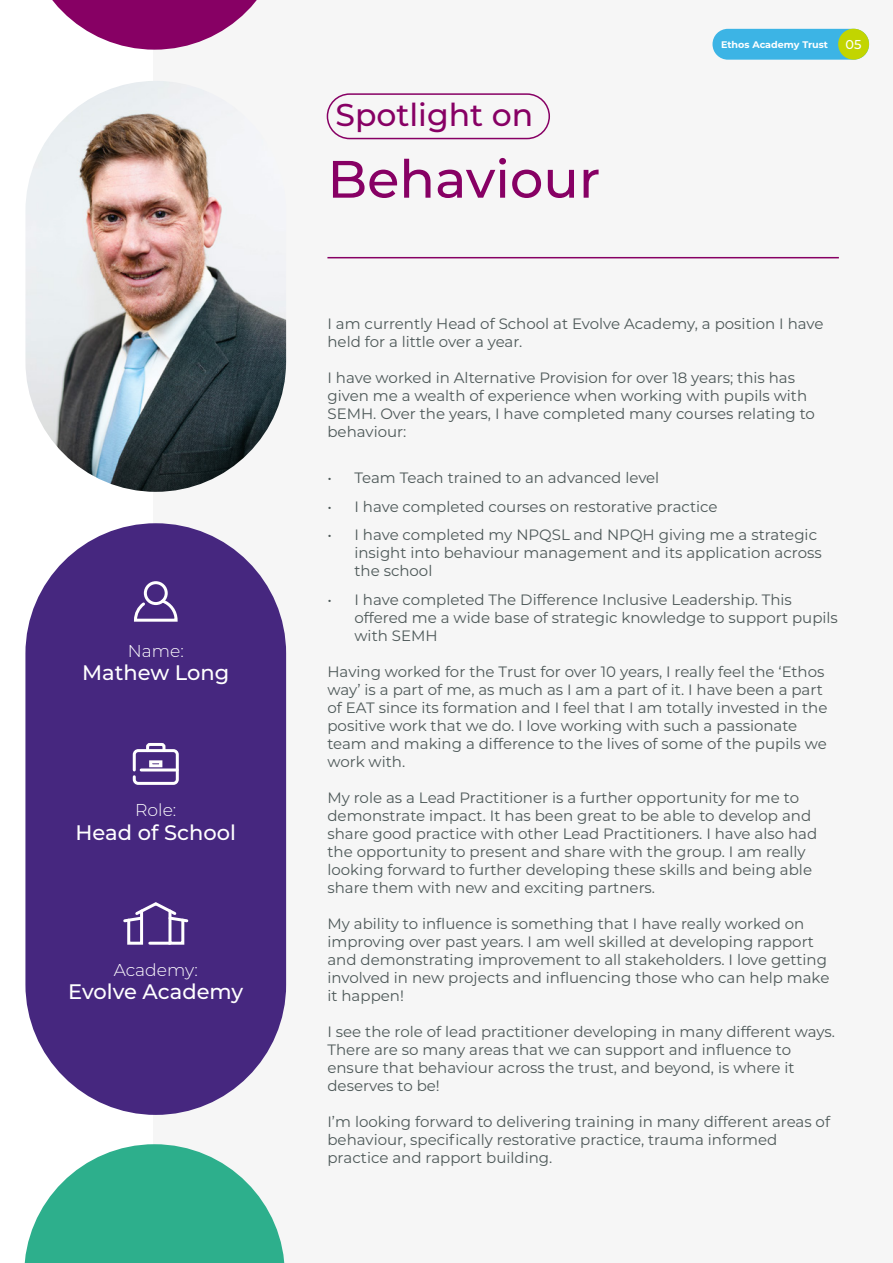
<style>
.page{position:relative;width:893px;height:1263px;background:#fff}
.page>*{position:absolute;margin:0;border:0;box-sizing:border-box;transform-origin:0 0}
.t1{font:500 52.5px "Montserrat";color:#870064}
.t2{font:500 31.5px "Montserrat";color:#870064}
.t3{font:500 21px "Montserrat";color:#fff}
.t4{font:300 17.25px "Montserrat";color:#fff}
.t5{font:15px/18px "Montserrat";color:#4d5858}
.t6{font:500 12.9px "Montserrat";color:#fff}
.t7{font:700 9.6px "Montserrat";color:#fff}
</style>
<div class="page">
<div style="left:153px;top:0;width:740px;height:1263px;background:#f6f6f6"></div>
<svg style="left:52px;top:0;width:205px;height:50px"></svg>
<svg style="left:24px;top:1144px;width:261px;height:119px"></svg>
<img style="left:25px;top:81px;width:261px;height:411px">
<div style="left:25px;top:523px;width:261px;height:592px;background:#46277f;border-radius:130px"></div>
<div style="left:144px;top:581px;width:24px;height:24px;border:3px solid #fff;border-radius:50%"></div>
<svg style="left:134px;top:597px;width:44px;height:25px"></svg>
<div style="left:133px;top:749px;width:46px;height:36px;border:3px solid #fff;border-radius:4px"></div>
<hr style="left:141px;top:768px;width:36px;height:3px;background:#fff">
<svg style="left:145px;top:743px;width:22px;height:10px"></svg>
<div style="left:149px;top:760px;width:13px;height:7px;border:3px solid #fff"></div>
<svg style="left:123px;top:902px;width:66px;height:43px"></svg>
<hr style="left:150px;top:942px;width:20px;height:3px;background:#fff">
<hr style="left:327px;top:257px;width:512px;height:1px;background:#870064">
<div style="left:327px;top:93px;width:223px;height:46px;border:2px solid #870064;border-radius:22px"></div>
<div style="left:712px;top:29px;width:157px;height:31px;background:#3cb4e5;border-radius:15px"></div>
<div style="left:838px;top:29px;width:31px;height:31px;background:#c2d500;border-radius:50%"></div>
<p class="t4" style="left:128px;top:639px;width:57px">Name:</p>
<h3 class="t3" style="left:82px;top:658px;width:149px">Mathew Long</h3>
<p class="t4" style="left:135px;top:798px;width:43px">Role:</p>
<h3 class="t3" style="left:76px;top:817px;width:162px">Head of School</h3>
<p class="t4" style="left:114px;top:958px;width:86px">Academy:</p>
<h3 class="t3" style="left:68px;top:977px;width:177px">Evolve Academy</h3>
<h2 class="t2" style="left:335px;top:93px;width:199px">Spotlight on</h2>
<h1 class="t1" style="left:327px;top:142px;width:274px">Behaviour</h1>
<p class="t7" style="left:721px;top:37px;width:108px">Ethos Academy Trust</p>
<p class="t6" style="left:845px;top:35px;width:17px">05</p>
<p class="t6" style="left:853px;top:35px;width:10px">0</p>
<p class="t5" style="left:327px;top:314px;width:498px">I am currently Head of School at Evolve Academy, a position I have held for a little over a year.</p>
<p class="t5" style="left:327px;top:368px;width:489px">I have worked in Alternative Provision for over 18 years; this has given me a wealth of experience when working with pupils with SEMH. Over the years, I have completed many courses relating to behaviour:</p>
<p class="t5" style="left:327px;top:468px;width:333px">• Team Teach trained to an advanced level</p>
<p class="t5" style="left:327px;top:497px;width:392px">• I have completed courses on restorative practice</p>
<p class="t5" style="left:354px;top:525px;width:469px;text-indent:-27px">• I have completed my NPQSL and NPQH giving me a strategic insight into behaviour management and its application across the school</p>
<p class="t5" style="left:354px;top:590px;width:485px;text-indent:-27px">• I have completed The Difference Inclusive Leadership. This offered me a wide base of strategic knowledge to support pupils with SEMH</p>
<p class="t5" style="left:327px;top:662px;width:502px">Having worked for the Trust for over 10 years, I really feel the ‘Ethos way’ is a part of me, as much as I am a part of it. I have been a part of EAT since its formation and I feel that I am totally invested in the positive work that we do. I love working with such a passionate team and making a difference to the lives of some of the pupils we work with.</p>
<p class="t5" style="left:327px;top:788px;width:491px">My role as a Lead Practitioner is a further opportunity for me to demonstrate impact. It has been great to be able to develop and share good practice with other Lead Practitioners. I have also had the opportunity to present and share with the group. I am really looking forward to further developing these skills and being able share them with new and exciting partners.</p>
<p class="t5" style="left:327px;top:914px;width:503px">My ability to influence is something that I have really worked on improving over past years. I am well skilled at developing rapport and demonstrating improvement to all stakeholders. I love getting involved in new projects and influencing those who can help make it happen!</p>
<p class="t5" style="left:327px;top:1022px;width:509px">I see the role of lead practitioner developing in many different ways.<br>There are so many areas that we can support and influence to ensure that behaviour across the trust, and beyond, is where it deserves to be!</p>
<p class="t5" style="left:327px;top:1112px;width:504px">I’m looking forward to delivering training in many different areas of behaviour, specifically restorative practice, trauma informed practice and rapport building.</p>
</div>
